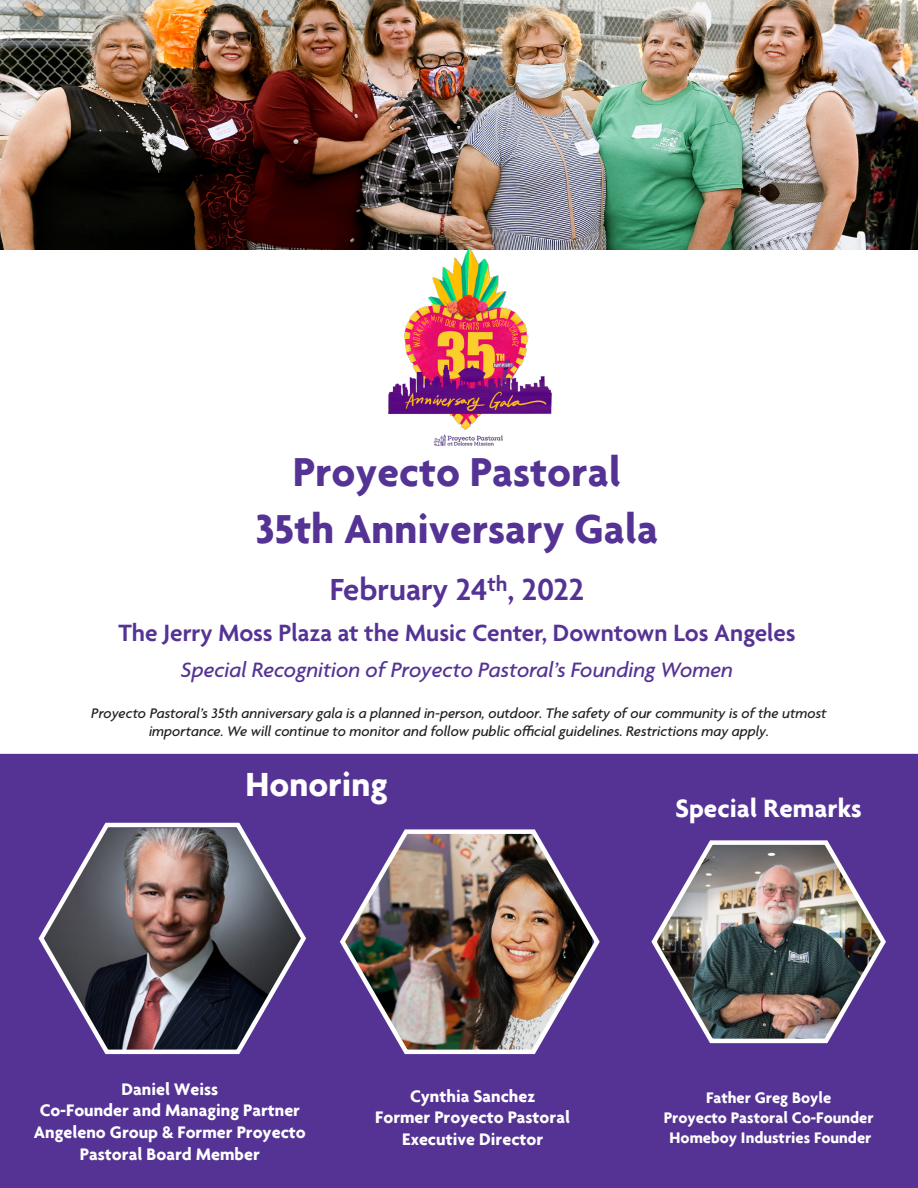
<style>
.page{position:relative;width:918px;height:1188px;background:#fff}
.page>*{position:absolute;margin:0;border:0;box-sizing:border-box;transform-origin:0 0}
.t1{font:700 43.5px "Agenda";color:#553394}
.t2{font:700 36px "Agenda";color:#fff}
.t3{font:600 33px "Agenda";color:#553394}
.t4{font:700 27px "Agenda";color:#fff}
.t5{font:600 25.5px "Agenda";color:#553394}
.t6{font:italic 500 22.5px "Agenda";color:#553394}
.t7{font:700 18px "Agenda";color:#fff}
.t8{font:700 16.5px "Agenda";color:#fff}
.t9{font:italic 500 15px/18px "Agenda";color:#231f20;text-align:center}
</style>
<div class="page">
<div style="left:1px;top:755px;width:916px;height:432px;background:#553394"></div>
<div style="left:0;top:754px;width:918px;height:434px;border:2px solid #553394"></div>
<img style="left:0;top:0;width:918px;height:249px">
<img style="left:379px;top:245px;width:182px;height:201px">
<img style="left:340px;top:829px;width:260px;height:226px">
<img style="left:38px;top:822px;width:268px;height:233px">
<img style="left:651px;top:840px;width:235px;height:204px">
<p class="t1" style="left:293px;top:445px;width:330px">Proyecto Pastoral</p>
<p class="t1" style="left:256px;top:502px;width:404px">35th Anniversary Gala</p>
<p class="t3" style="left:330px;top:572px;width:256px">February 24<sup>th</sup>, 2022</p>
<p class="t5" style="left:118px;top:619px;width:679px">The Jerry Moss Plaza at the Music Center, Downtown Los Angeles</p>
<p class="t6" style="left:181px;top:656px;width:554px">Special Recognition of Proyecto Pastoral’s Founding Women</p>
<p class="t9" style="left:91px;top:704px;width:737px">Proyecto Pastoral’s 35th anniversary gala is a planned in-person, outdoor. The safety of our community is of the utmost importance. We will continue to monitor and follow public official guidelines. Restrictions may apply.</p>
<p class="t2" style="left:246px;top:762px;width:144px">Honoring</p>
<p class="t4" style="left:675px;top:792px;width:188px">Special Remarks</p>
<p class="t7" style="left:122px;top:1078px;width:98px">Daniel Weiss</p>
<p class="t7" style="left:40px;top:1100px;width:262px">Co-Founder and Managing Partner</p>
<p class="t7" style="left:34px;top:1121px;width:273px">Angeleno Group &amp; Former Proyecto</p>
<p class="t7" style="left:80px;top:1143px;width:181px">Pastoral Board Member</p>
<p class="t7" style="left:410px;top:1085px;width:127px">Cynthia Sanchez</p>
<p class="t7" style="left:375px;top:1107px;width:196px">Former Proyecto Pastoral</p>
<p class="t7" style="left:402px;top:1128px;width:143px">Executive Director</p>
<p class="t8" style="left:706px;top:1088px;width:127px">Father Greg Boyle</p>
<p class="t8" style="left:664px;top:1107px;width:212px">Proyecto Pastoral Co-Founder</p>
<p class="t8" style="left:670px;top:1127px;width:203px">Homeboy Industries Founder</p>
</div>
